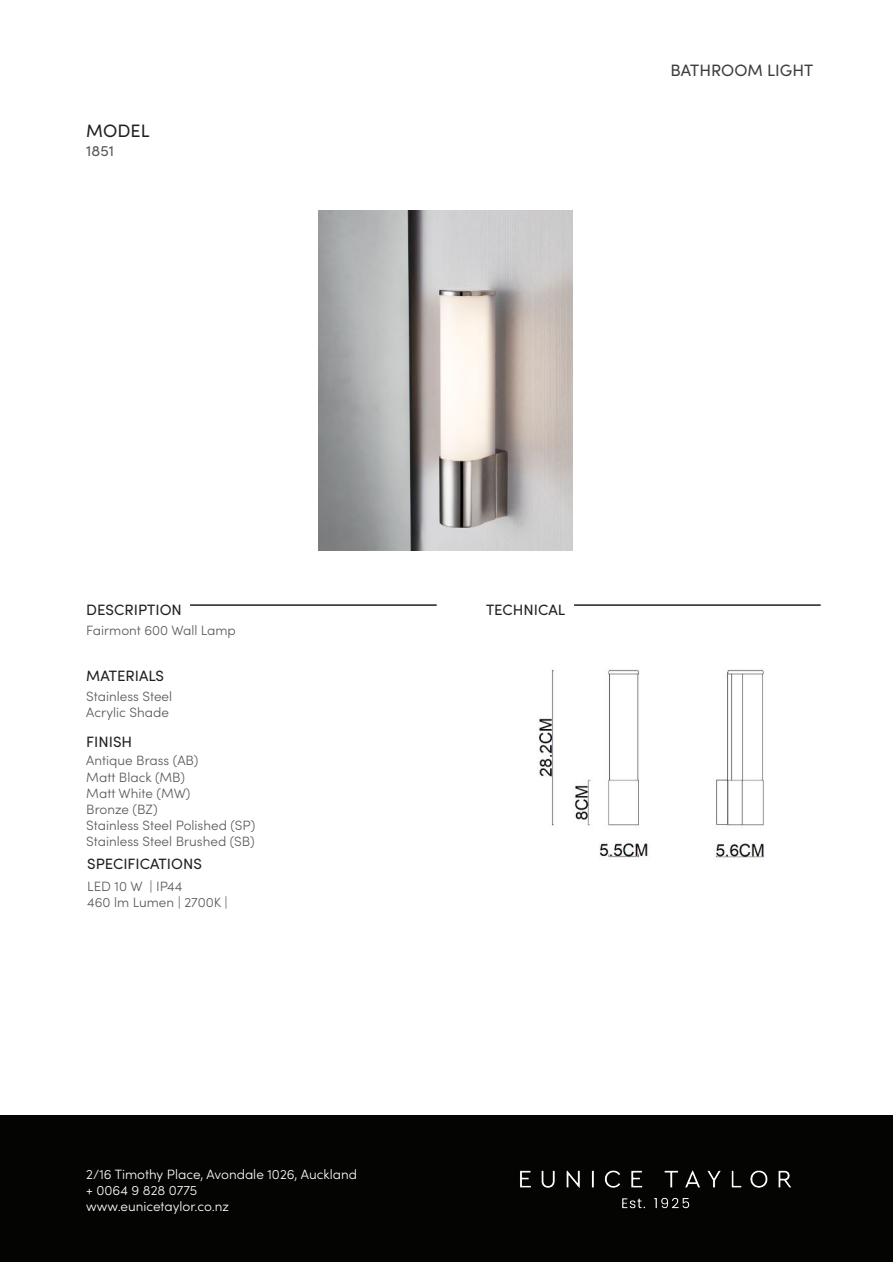
<style>
.page{position:relative;width:893px;height:1263px;background:#fff}
.page>*{position:absolute;margin:0;border:0;box-sizing:border-box;transform-origin:0 0}
.t1{font:18px "Sofia Pro";color:#231f20}
.t2{font:16.5px "Sofia Pro";color:#3e3e3f}
.t3{font:15px "Sofia Pro";color:#231f20}
.t4{font:15px "Sofia Pro";color:#57585a}
.t5{font:300 13.5px "Sofia Pro";color:#57585a}
.t6{font:300 13.5px "Sofia Pro";color:#fff}
</style>
<div class="page">
<div style="left:0;top:1115px;width:893px;height:147px;background:#040503"></div>
<img style="left:520px;top:1170px;width:272px;height:39px">
<img style="left:536px;top:669px;width:229px;height:189px">
<img style="left:319px;top:210px;width:254px;height:340px">
<hr style="left:574px;top:604px;width:247px;height:2px;background:#231f20">
<hr style="left:190px;top:604px;width:247px;height:2px;background:#231f20">
<p class="t1" style="left:86px;top:117px;width:65px">MODEL</p>
<p class="t4" style="left:86px;top:139px;width:29px">1851</p>
<p class="t2" style="left:670px;top:58px;width:144px">BATHROOM LIGHT</p>
<p class="t3" style="left:86px;top:599px;width:97px">DESCRIPTION</p>
<p class="t3" style="left:486px;top:599px;width:81px">TECHNICAL</p>
<p class="t5" style="left:86px;top:620px;width:151px">Fairmont 600 Wall Lamp</p>
<p class="t3" style="left:86px;top:665px;width:79px">MATERIALS</p>
<p class="t5" style="left:86px;top:687px;width:87px">Stainless Steel</p>
<p class="t5" style="left:86px;top:703px;width:84px">Acrylic Shade</p>
<p class="t3" style="left:86px;top:730px;width:47px">FINISH</p>
<p class="t5" style="left:86px;top:751px;width:114px">Antique Brass (AB)</p>
<p class="t5" style="left:86px;top:767px;width:100px">Matt Black (MB)</p>
<p class="t5" style="left:86px;top:783px;width:106px">Matt White (MW)</p>
<p class="t5" style="left:86px;top:799px;width:73px">Bronze (BZ)</p>
<p class="t5" style="left:86px;top:816px;width:170px">Stainless Steel Polished (SP)</p>
<p class="t5" style="left:86px;top:832px;width:170px">Stainless Steel Brushed (SB)</p>
<p class="t3" style="left:87px;top:853px;width:116px">SPECIFICATIONS</p>
<p class="t5" style="left:87px;top:877px;width:97px">LED 10 W | IP44</p>
<p class="t5" style="left:87px;top:893px;width:142px">460 lm Lumen | 2700K |</p>
<p class="t6" style="left:86px;top:1164px;width:272px">2/16 Timothy Place, Avondale 1026, Auckland</p>
<p class="t6" style="left:86px;top:1180px;width:112px">+ 0064 9 828 0775</p>
<p class="t6" style="left:86px;top:1196px;width:144px">www.eunicetaylor.co.nz</p>
</div>
